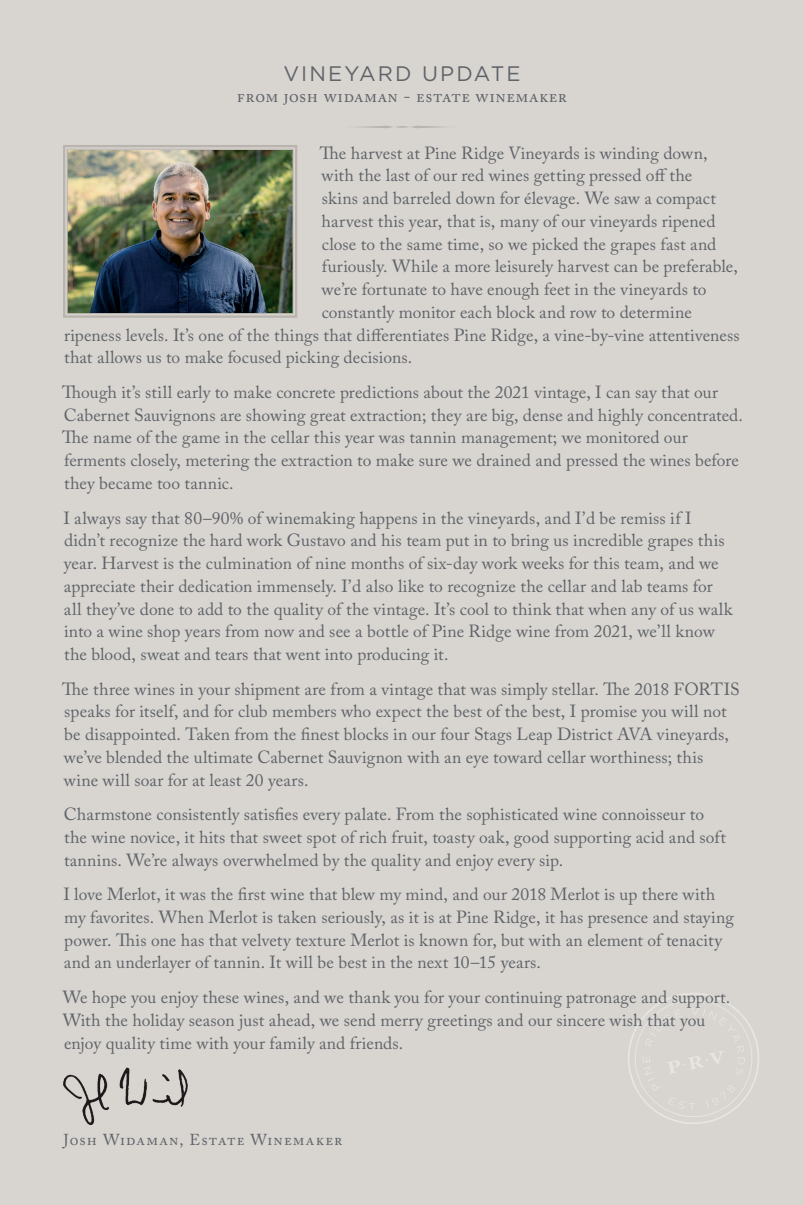
<style>
.page{position:relative;width:804px;height:1205px;background:#fff}
.page>*{position:absolute;margin:0;border:0;box-sizing:border-box;transform-origin:0 0}
.t1{font:21px "Gotham";letter-spacing:.1em;color:#5f6469}
.t2{font:17.5px/22.8px "Adobe Caslon Pro";letter-spacing:.005em;color:#5f6469}
.t3{font:17.5px/22.8px "Adobe Caslon Pro";letter-spacing:-.03em;color:#5f6469}
.t4{font:17.5px "Adobe Caslon Pro";letter-spacing:.03em;color:#5f6469}
.t5{font:15.75px "Adobe Caslon Pro";letter-spacing:.07em;color:#5f6469}
</style>
<div class="page">
<div style="left:0;top:0;width:803px;height:1205px;background:#d8d4d0"></div>
<svg style="left:63px;top:145px;width:235px;height:173px"></svg>
<img style="left:66px;top:148px;width:228px;height:166px">
<svg style="left:628px;top:993px;width:131px;height:131px"></svg>
<img style="left:63px;top:1068px;width:124px;height:56px">
<svg style="left:359px;top:126px;width:86px;height:2px"></svg>
<p class="t1" style="left:283px;top:62px;width:238px">VINEYARD UPDATE</p>
<p class="t4" style="left:237px;top:85px;width:331px">from josh widaman - estate winemaker</p>
<p class="t2" style="left:320px;top:141px;width:389px">The harvest at Pine Ridge Vineyards is winding down,</p>
<p class="t2" style="left:321px;top:164px;width:372px">with the last of our red wines getting pressed off the</p>
<p class="t2" style="left:322px;top:187px;width:395px">skins and barreled down for élevage. We saw a compact</p>
<p class="t2" style="left:321px;top:209px;width:395px">harvest this year, that is, many of our vineyards ripened</p>
<p class="t2" style="left:321px;top:232px;width:396px">close to the same time, so we picked the grapes fast and</p>
<p class="t2" style="left:321px;top:255px;width:417px">furiously. While a more leisurely harvest can be preferable,</p>
<p class="t2" style="left:321px;top:278px;width:386px">we’re fortunate to have enough feet in the vineyards to</p>
<p class="t2" style="left:321px;top:300px;width:371px">constantly monitor each block and row to determine</p>
<p class="t2" style="left:64px;top:323px;width:677px">ripeness levels. It’s one of the things that differentiates Pine Ridge, a vine-by-vine attentiveness</p>
<p class="t2" style="left:64px;top:346px;width:349px">that allows us to make focused picking decisions.</p>
<p class="t2" style="left:62px;top:380px;width:682px">Though it’s still early to make concrete predictions about the 2021 vintage, I can say that our Cabernet Sauvignons are showing great extraction; they are big, dense and highly concentrated.<br>The name of the game in the cellar this year was tannin management; we monitored our ferments closely, metering the extraction to make sure we drained and pressed the wines before they became too tannic.</p>
<p class="t2" style="left:63px;top:506px;width:671px">I always say that 80–90% of winemaking happens in the vineyards, and I’d be remiss if I didn’t recognize the hard work Gustavo and his team put in to bring us incredible grapes this year. Harvest is the culmination of nine months of six-day work weeks for this team, and we appreciate their dedication immensely. I’d also like to recognize the cellar and lab teams for all they’ve done to add to the quality of the vintage. It’s cool to think that when any of us walk into a wine shop years from now and see a bottle of Pine Ridge wine from 2021, we’ll know the blood, sweat and tears that went into producing it.</p>
<p class="t2" style="left:62px;top:677px;width:678px">The three wines in your shipment are from a vintage that was simply stellar. The 2018 FORTIS speaks for itself, and for club members who expect the best of the best, I promise you will not be disappointed. Taken from the finest blocks in our four Stags Leap District AVA vineyards, we’ve blended the ultimate Cabernet Sauvignon with an eye toward cellar worthiness; this wine will soar for at least 20 years.</p>
<p class="t2" style="left:64px;top:803px;width:663px">Charmstone consistently satisfies every palate. From the sophisticated wine connoisseur to the wine novice, it hits that sweet spot of rich fruit, toasty oak, good supporting acid and soft tannins. We’re always overwhelmed by the quality and enjoy every sip.</p>
<p class="t2" style="left:63px;top:883px;width:672px">I love Merlot, it was the first wine that blew my mind, and our 2018 Merlot is up there with my favorites. When Merlot is taken seriously, as it is at Pine Ridge, it has presence and staying power. This one has that velvety texture Merlot is known for, but with an element of tenacity and an underlayer of tannin. It will be best in the next 10–15 years.</p>
<p class="t3" style="left:63px;top:986px;width:669px">We hope you enjoy these wines, and we thank you for your continuing patronage and support.<br>With the holiday season just ahead, we send merry greetings and our sincere wish that you enjoy quality time with your family and friends.</p>
<p class="t5" style="left:64px;top:1130px;width:280px">Josh Widaman, Estate Winemaker</p>
</div>
